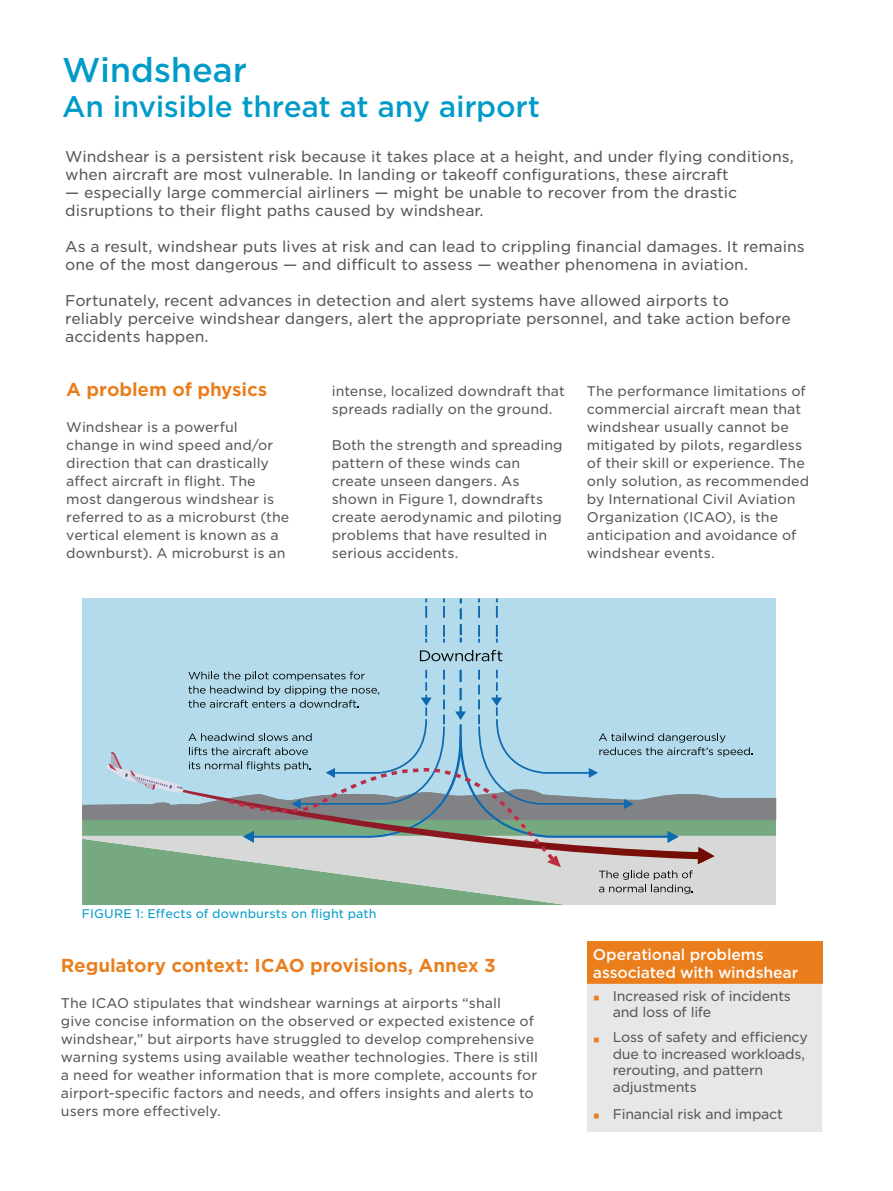
<style>
.page{position:relative;width:893px;height:1191px;background:#fff}
.page>*{position:absolute;margin:0;border:0;box-sizing:border-box;transform-origin:0 0}
.t1{font:500 33px "Gotham S Sm";letter-spacing:-.01em;color:#009bc8}
.t2{font:500 28.5px "Gotham S Sm";letter-spacing:-.015em;color:#009bc8}
.t3{font:700 18px "Gotham S Sm";letter-spacing:-.01em;color:#ea7e1d}
.t4{font:15px/18px "Gotham S Sm";color:#57585a}
.t5{font:500 15px/18px "Gotham S Sm";letter-spacing:-.01em;color:#fff}
.t6{font:13.5px/18px "Gotham S Sm";color:#57585a}
.t7{font:13.5px/16.5px "Gotham S Sm";letter-spacing:-.02em;color:#57585a}
.t8{font:12px "Gotham S Sm";letter-spacing:.01em;color:#009bc8}
.s1{font-family:"Arial";font-weight:900;font-size:21px;color:#ea7e1d}
</style>
<div class="page">
<div style="left:587px;top:941px;width:235px;height:42px;background:#ea7e1d"></div>
<div style="left:587px;top:983px;width:235px;height:149px;background:#e6e7e9"></div>
<div style="left:82px;top:598px;width:694px;height:213px;background:#b4dbec"></div>
<svg style="left:82px;top:894px;width:694px;height:11px;background:#99baa0"></svg>
<svg style="left:460px;top:598px;width:2px;height:44px"></svg>
<svg style="left:443px;top:598px;width:2px;height:44px"></svg>
<svg style="left:425px;top:598px;width:2px;height:44px"></svg>
<svg style="left:478px;top:598px;width:2px;height:44px"></svg>
<svg style="left:496px;top:598px;width:2px;height:44px"></svg>
<svg style="left:420px;top:650px;width:82px;height:11px"></svg>
<svg style="left:82px;top:669px;width:694px;height:225px"></svg>
<h1 class="t1" style="left:62px;top:48px;width:186px">Windshear</h1>
<h2 class="t2" style="left:62px;top:87px;width:479px">An invisible threat at any airport</h2>
<p class="t4" style="left:65px;top:147px;width:730px">Windshear is a persistent risk because it takes place at a height, and under flying conditions, when aircraft are most vulnerable. In landing or takeoff configurations, these aircraft</p>
<p class="t4" style="left:65px;top:183px;width:673px">— especially large commercial airliners — might be unable to recover from the drastic disruptions to their flight paths caused by windshear.</p>
<p class="t4" style="left:65px;top:237px;width:741px">As a result, windshear puts lives at risk and can lead to crippling financial damages. It remains one of the most dangerous — and difficult to assess — weather phenomena in aviation.</p>
<p class="t4" style="left:65px;top:291px;width:727px">Fortunately, recent advances in detection and alert systems have allowed airports to<br>reliably perceive windshear dangers, alert the appropriate personnel, and take action before accidents happen.</p>
<h3 class="t3" style="left:66px;top:377px;width:203px">A problem of physics</h3>
<p class="t6" style="left:66px;top:418px;width:225px">Windshear is a powerful change in wind speed and/or direction that can drastically affect aircraft in flight. The most dangerous windshear is referred to as a microburst (the vertical element is known as a downburst). A microburst is an</p>
<p class="t6" style="left:332px;top:382px;width:235px">intense, localized downdraft that spreads radially on the ground.</p>
<p class="t6" style="left:332px;top:436px;width:232px">Both the strength and spreading pattern of these winds can create unseen dangers. As shown in Figure 1, downdrafts create aerodynamic and piloting problems that have resulted in serious accidents.</p>
<p class="t6" style="left:587px;top:382px;width:224px">The performance limitations of commercial aircraft mean that windshear usually cannot be mitigated by pilots, regardless of their skill or experience. The only solution, as recommended by International Civil Aviation<br>Organization (ICAO), is the anticipation and avoidance of windshear events.</p>
<p class="t8" style="left:82px;top:906px;width:296px">FIGURE 1: Effects of downbursts on flight path</p>
<h3 class="t3" style="left:61px;top:953px;width:437px">Regulatory context: ICAO provisions, Annex 3</h3>
<p class="t6" style="left:61px;top:994px;width:478px">The ICAO stipulates that windshear warnings at airports “shall<br>give concise information on the observed or expected existence of windshear,” but airports have struggled to develop comprehensive warning systems using available weather technologies. There is still a need for weather information that is more complete, accounts for airport-specific factors and needs, and offers insights and alerts to users more effectively.</p>
<p class="t5" style="left:593px;top:945px;width:207px">Operational problems associated with windshear</p>
<p class="t7" style="left:613px;top:987px;width:180px;text-indent:-20px"><span class="s1">▪</span> Increased risk of incidents and loss of life</p>
<p class="t7" style="left:613px;top:1028px;width:197px;text-indent:-20px"><span class="s1">▪</span> Loss of safety and efficiency due to increased workloads, rerouting, and pattern adjustments</p>
<p class="t7" style="left:593px;top:1105px;width:192px"><span class="s1">▪</span> Financial risk and impact</p>
</div>
